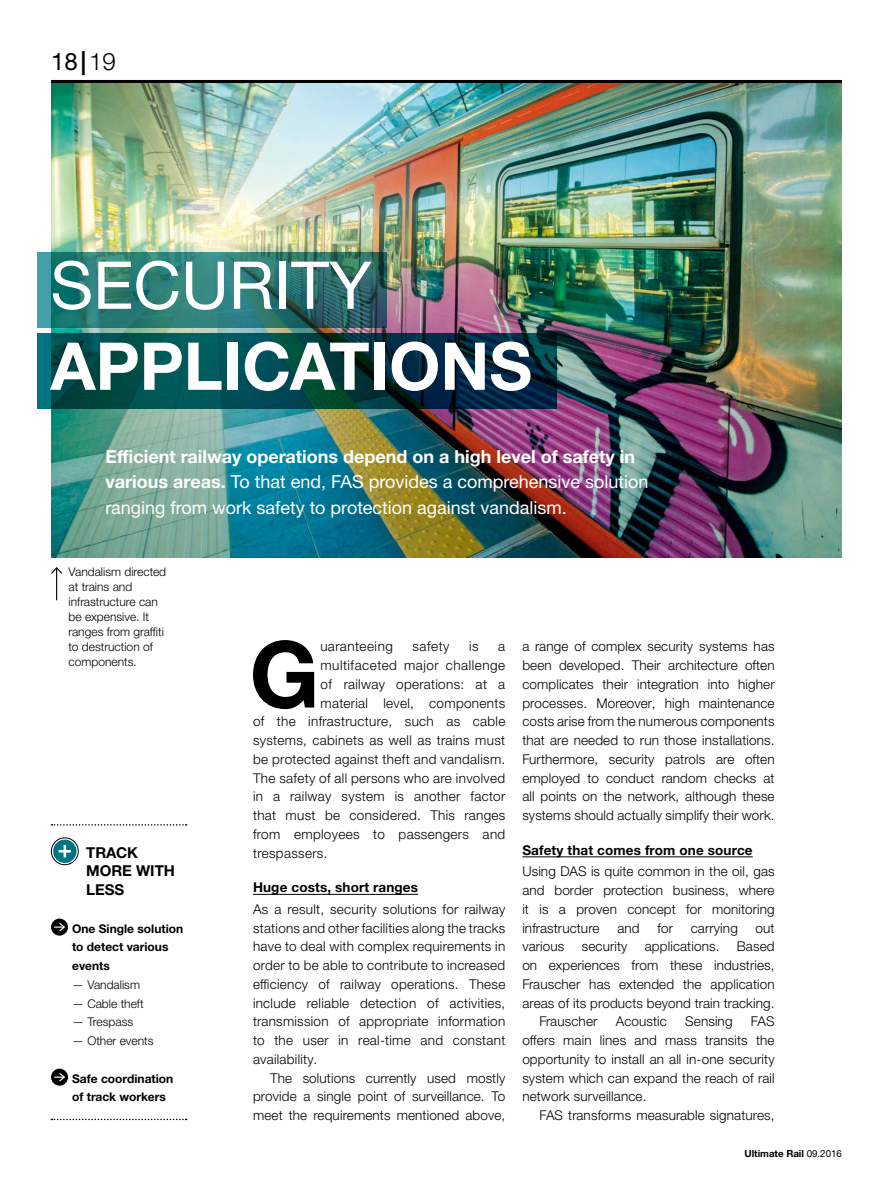
<style>
.page{position:relative;width:893px;height:1191px;background:#fff}
.page>*{position:absolute;margin:0;border:0;box-sizing:border-box;transform-origin:0 0}
.t1{font:700 92.25px "Helvetica Neue LTW1 G";color:#000}
.t2{font:700 66px "Helvetica Neue LTW1 G";color:#fff}
.t3{font:66px "Helvetica Neue LTW1 G";color:#fff}
.t4{font:24px "Helvetica Neue LTW1 G";color:#000}
.t5{font:700 18px/25.5px "Helvetica Neue LTW1 G";color:#fff}
.t6{font:18px/25.5px "Helvetica Neue LTW1 G";color:#fff}
.t7{font:700 15px/18.8px "Helvetica Neue LTW1 G";color:#000}
.t8{font:300 13.5px/18.8px "Helvetica Neue LTW1 G";letter-spacing:.01em;color:#000;text-align:justify}
.t9{font:700 13.5px "Helvetica Neue LTW1 G";letter-spacing:.01em;color:#000}
.t10{font:300 13.5px "Helvetica Neue LTW1 G";letter-spacing:.04em;color:#000}
.t11{font:300 12px/15px "Helvetica Neue LTW1 G";color:#000}
.t12{font:700 12px/18.8px "Helvetica Neue LTW1 G";color:#000}
.t13{font:700 9.75px "Helvetica Neue LTW1 G";color:#000}
.s1{font-weight:700}
.s2{font-weight:300}
.s3{font-weight:400}
</style>
<div class="page">
<img style="left:51px;top:83px;width:791px;height:474px">
<svg style="left:38px;top:334px;width:519px;height:75px;background:#003f46"></svg>
<svg style="left:38px;top:252px;width:349px;height:75px;background:#2b7672"></svg>
<hr style="left:253px;top:894px;width:165px;height:1px;background:#000">
<div style="left:53px;top:839px;width:24px;height:24px;background:#007581;border-radius:50%"></div>
<div style="left:51px;top:837px;width:28px;height:28px;border:1px solid #000;border-radius:50%"></div>
<svg style="left:59px;top:845px;width:12px;height:12px"></svg>
<svg style="left:51px;top:918px;width:17px;height:17px"></svg>
<svg style="left:54px;top:921px;width:12px;height:11px"></svg>
<svg style="left:51px;top:1068px;width:17px;height:17px"></svg>
<svg style="left:54px;top:1071px;width:12px;height:11px"></svg>
<svg style="left:51px;top:1118px;width:136px;height:2px"></svg>
<svg style="left:51px;top:824px;width:136px;height:1px"></svg>
<hr style="left:56px;top:568px;width:1px;height:32px;background:#000">
<svg style="left:51px;top:567px;width:12px;height:8px"></svg>
<hr style="left:522px;top:856px;width:231px;height:1px;background:#000">
<hr style="left:51px;top:80px;width:791px;height:3px;background:#000">
<h3 class="t4" style="left:51px;top:46px;width:66px">18<span class="s1">|</span><span class="s2">19</span></h3>
<h2 class="t3" style="left:50px;top:244px;width:323px">Security</h2>
<h2 class="t2" style="left:50px;top:325px;width:45px">app</h2>
<h2 class="t2" style="left:184px;top:325px;width:145px">licatio</h2>
<h2 class="t2" style="left:440px;top:325px;width:86px">ns</h2>
<h3 class="t5" style="left:106px;top:443px;width:531px">Efficient railway operations depend on a high level of safety in various areas. <span class="s3">To that end, FAS</span></h3>
<h3 class="t6" style="left:106px;top:469px;width:544px;text-indent:263px">provides a comprehensive solution ranging from work safety to protection against vandalism.</h3>
<p class="t11" style="left:69px;top:564px;width:99px">Vandalism directed at trains and infrastructure can be expensive. It ranges from graffiti to destruction of components.</p>
<p class="t7" style="left:86px;top:842px;width:53px">Track more</p>
<p class="t7" style="left:136px;top:861px;width:11px">with</p>
<p class="t7" style="left:86px;top:880px;width:20px">less</p>
<p class="t12" style="left:72px;top:919px;width:113px">One Single solution to detect various events</p>
<p class="t11" style="left:72px;top:977px;width:69px">— Vandalism</p>
<p class="t11" style="left:72px;top:995px;width:73px">— Cable theft</p>
<p class="t11" style="left:72px;top:1014px;width:63px">— Trespass</p>
<p class="t11" style="left:72px;top:1033px;width:83px">— Other events</p>
<p class="t12" style="left:72px;top:1069px;width:103px">Safe coordination of track workers</p>
<h1 class="t1" style="left:249px;top:618px;width:63px">G</h1>
<p class="t10" style="left:320px;top:638px;width:74px">uaranteeing</p>
<p class="t8" style="left:413px;top:637px;width:38px">safety</p>
<p class="t8" style="left:469px;top:637px;width:11px">is</p>
<p class="t8" style="left:498px;top:637px;width:9px">a</p>
<p class="t10" style="left:320px;top:657px;width:186px">multifaceted major challenge</p>
<p class="t8" style="left:320px;top:674px;width:186px">of railway operations: at a</p>
<p class="t8" style="left:320px;top:693px;width:186px">material level, components</p>
<p class="t8" style="left:253px;top:712px;width:254px">of the infrastructure, such as cable</p>
<p class="t8" style="left:253px;top:731px;width:254px">systems, cabinets as well as trains must</p>
<p class="t8" style="left:253px;top:749px;width:254px">be protected against theft and vandalism.</p>
<p class="t8" style="left:253px;top:768px;width:254px">The safety of all persons who are involved</p>
<p class="t8" style="left:253px;top:787px;width:254px">in a railway system is another factor</p>
<p class="t8" style="left:253px;top:806px;width:254px">that must be considered. This ranges</p>
<p class="t8" style="left:253px;top:824px;width:254px">from employees to passengers and</p>
<p class="t8" style="left:253px;top:843px;width:76px">trespassers.</p>
<p class="t9" style="left:253px;top:879px;width:166px">Huge costs, short ranges</p>
<p class="t8" style="left:253px;top:899px;width:254px">As a result, security solutions for railway stations and other facilities along the tracks have to deal with complex requirements in order to be able to contribute to increased efficiency of railway operations. These include reliable detection of activities, transmission of appropriate information to the user in real-time and constant availability.</p>
<p class="t8" style="left:253px;top:1068px;width:254px;text-indent:17px">The solutions currently used mostly provide a single point of surveillance. To meet the requirements mentioned above,</p>
<p class="t8" style="left:522px;top:637px;width:254px">a range of complex security systems has been developed. Their architecture often complicates their integration into higher processes. Moreover, high maintenance costs arise from the numerous components that are needed to run those installations.<br>Furthermore, security patrols are often employed to conduct random checks at all points on the network, although these systems should actually simplify their work.</p>
<p class="t9" style="left:522px;top:841px;width:232px">Safety that comes from one source</p>
<p class="t8" style="left:522px;top:862px;width:254px">Using DAS is quite common in the oil, gas and border protection business, where it is a proven concept for monitoring infrastructure</p>
<p class="t8" style="left:617px;top:918px;width:24px">and</p>
<p class="t8" style="left:657px;top:918px;width:17px">for</p>
<p class="t8" style="left:691px;top:918px;width:49px">carrying</p>
<p class="t8" style="left:756px;top:918px;width:21px">out</p>
<p class="t8" style="left:522px;top:937px;width:44px">various</p>
<p class="t8" style="left:582px;top:937px;width:47px">security</p>
<p class="t8" style="left:645px;top:937px;width:76px">applications.</p>
<p class="t8" style="left:737px;top:937px;width:39px">Based</p>
<p class="t8" style="left:522px;top:956px;width:254px">on experiences from these industries,</p>
<p class="t8" style="left:522px;top:974px;width:254px">Frauscher has extended the application</p>
<p class="t8" style="left:522px;top:993px;width:254px">areas of its products beyond train tracking.</p>
<p class="t8" style="left:539px;top:1012px;width:60px">Frauscher</p>
<p class="t8" style="left:616px;top:1012px;width:53px">Acoustic</p>
<p class="t8" style="left:685px;top:1012px;width:49px">Sensing</p>
<p class="t8" style="left:522px;top:1012px;width:254px;text-indent:229px">FAS offers main lines and mass transits the opportunity to install an all in-one security system which can expand the reach of rail network surveillance.</p>
<p class="t8" style="left:539px;top:1106px;width:237px">FAS transforms measurable signatures,</p>
<p class="t13" style="left:744px;top:1147px;width:99px">Ultimate Rail <span class="s3">09.2016</span></p>
</div>
